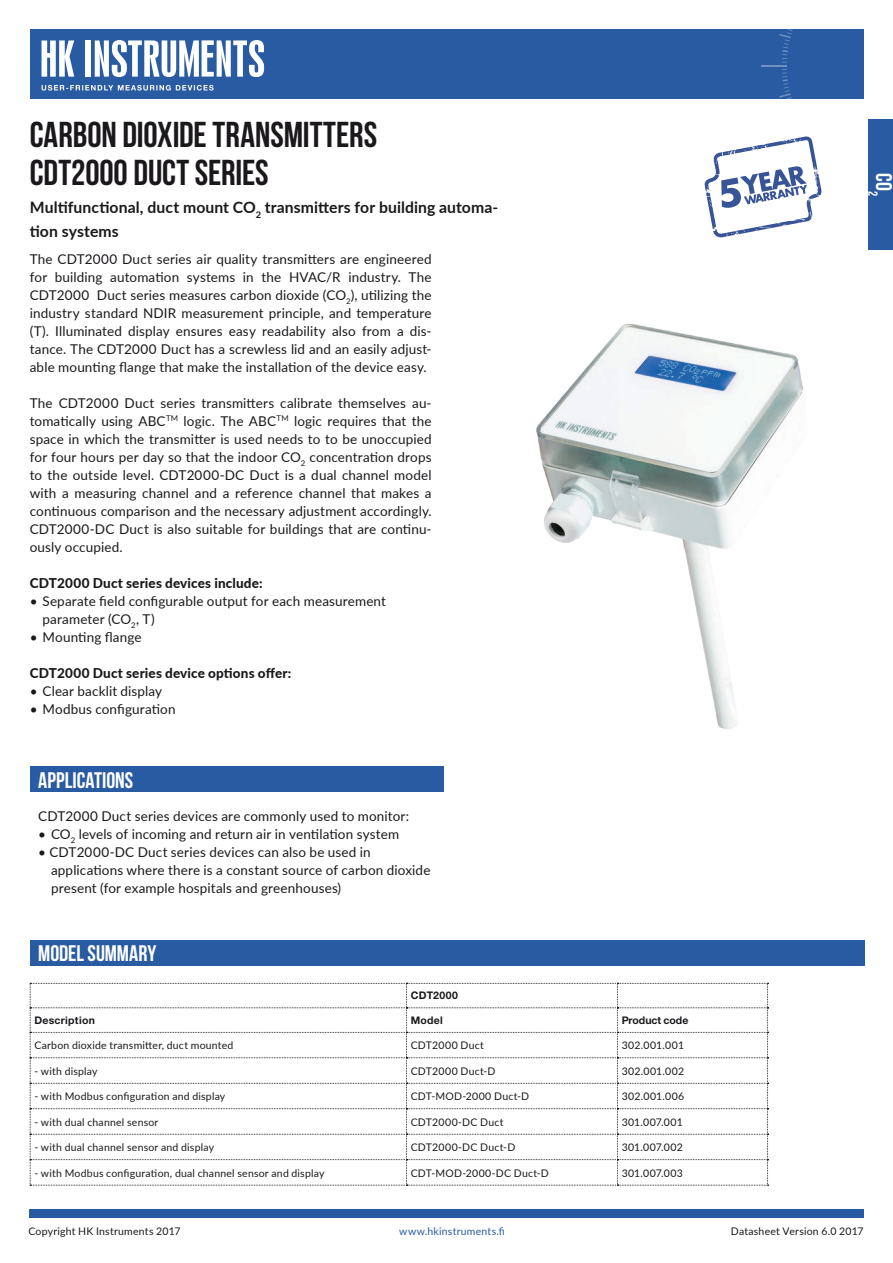
<style>
.page{position:relative;width:893px;height:1263px;background:#fff}
.page>*{position:absolute;margin:0;border:0;box-sizing:border-box;transform-origin:0 0}
.t1{font:700 36px/37.5px "Bebas Neue";letter-spacing:-.005em;color:#1b181c}
.t2{font:700 22.5px "Bebas Neue";color:#fff}
.t3{font:700 15.75px/24px "Lato";letter-spacing:.005em;color:#1b181c}
.t4{font:13.5px/18px "Lato";letter-spacing:.01em;color:#1b181c;text-align:justify}
.t5{font:800 13.5px "Lato";letter-spacing:.01em;color:#1b181c}
.t6{font:10.5px "Lato";letter-spacing:.02em;color:#1b181c}
.t7{font:700 10.5px "Helvetica Neue LT Std";letter-spacing:.025em;color:#1b181c}
.t8{font:10.5px "Lato";letter-spacing:.025em;color:#295ba2}
.t9{font:700 10.5px "Helvetica Neue LT Std";letter-spacing:-.005em;color:#1b181c}
</style>
<div class="page">
<div style="left:30px;top:29px;width:833px;height:70px;background:#295ba2"></div>
<hr style="left:761px;top:65px;width:26px;height:2px;background:#fff">
<svg style="left:779px;top:29px;width:14px;height:34px"></svg>
<div style="left:29px;top:1209px;width:834px;height:8px;background:#295ba2"></div>
<div style="left:85px;top:40px;width:6px;height:37px;background:#fff"></div>
<svg style="left:42px;top:40px;width:32px;height:37px"></svg>
<svg style="left:95px;top:40px;width:169px;height:37px"></svg>
<svg style="left:42px;top:85px;width:172px;height:6px"></svg>
<div style="left:30px;top:766px;width:413px;height:26px;background:#295ba2"></div>
<div style="left:868px;top:119px;width:25px;height:131px;background:#295ba2"></div>
<div style="left:30px;top:940px;width:834px;height:26px;background:#295ba2"></div>
<svg style="left:30px;top:983px;width:739px;height:203px"></svg>
<img style="left:536px;top:324px;width:267px;height:405px">
<svg style="left:705px;top:69px;width:159px;height:169px"></svg>
<h1 class="t1" style="left:30px;top:115px;width:349px">CARBON DIOXIDE TRANSMITTERS<br>CDT2000 DUCT SERIES</h1>
<p class="t3" style="left:30px;top:194px;width:470px">Multifunctional, duct mount CO<sub>2</sub> transmitters for building automa&shy;tion systems</p>
<p class="t4" style="left:30px;top:249px;width:403px">The CDT2000 Duct series air quality transmitters are engineered for building automation systems in the HVAC/R industry. The CDT2000 Duct series measures carbon dioxide (CO<sub>2</sub>), utilizing the industry standard NDIR measurement principle, and temperature (T). Illuminated display ensures easy readability also from a dis&shy;tance. The CDT2000 Duct has a screwless lid and an easily adjust&shy;able mounting flange that make the installation of the device easy.</p>
<p class="t4" style="left:30px;top:393px;width:403px">The CDT2000 Duct series transmitters calibrate themselves au&shy;tomatically using ABC<sup>TM</sup> logic. The ABC<sup>TM</sup> logic requires that the space in which the transmitter is used needs to to be unoccupied for four hours per day so that the indoor CO<sub>2</sub> concentration drops to the outside level. CDT2000-DC Duct is a dual channel model with a measuring channel and a reference channel that makes a continuous comparison and the necessary adjustment accordingly.<br>CDT2000-DC Duct is also suitable for buildings that are continu&shy;ously occupied.</p>
<p class="t5" style="left:30px;top:573px;width:234px">CDT2000 Duct series devices include:</p>
<p class="t4" style="left:43px;top:591px;width:345px;text-indent:-13px">• Separate field configurable output for each measurement parameter (CO<sub>2</sub>, T)</p>
<p class="t4" style="left:30px;top:627px;width:113px">• Mounting flange</p>
<p class="t5" style="left:30px;top:663px;width:263px">CDT2000 Duct series device options offer:</p>
<p class="t4" style="left:30px;top:681px;width:134px">• Clear backlit display</p>
<p class="t4" style="left:30px;top:699px;width:147px">• Modbus configuration</p>
<h2 class="t2" style="left:38px;top:768px;width:96px">APPLICATIONS</h2>
<p class="t4" style="left:38px;top:806px;width:372px">CDT2000 Duct series devices are commonly used to monitor:</p>
<p class="t4" style="left:38px;top:824px;width:362px">• CO<sub>2</sub> levels of incoming and return air in ventilation system</p>
<p class="t4" style="left:51px;top:842px;width:381px;text-align:left;text-indent:-13px">• CDT2000-DC Duct series devices can also be used in applications where there is a constant source of carbon dioxide present (for example hospitals and greenhouses)</p>
<h2 class="t2" style="left:38px;top:941px;width:120px">MODEL SUMMARY</h2>
<p class="t7" style="left:411px;top:989px;width:49px">CDT2000</p>
<p class="t7" style="left:34px;top:1013px;width:62px">Description</p>
<p class="t7" style="left:411px;top:1013px;width:34px">Model</p>
<p class="t9" style="left:622px;top:1013px;width:68px">Product code</p>
<p class="t6" style="left:34px;top:1038px;width:201px">Carbon dioxide transmitter, duct mounted</p>
<p class="t6" style="left:411px;top:1038px;width:75px">CDT2000 Duct</p>
<p class="t6" style="left:622px;top:1038px;width:64px">302.001.001</p>
<p class="t6" style="left:34px;top:1063px;width:65px">- with display</p>
<p class="t6" style="left:411px;top:1063px;width:86px">CDT2000 Duct-D</p>
<p class="t6" style="left:622px;top:1063px;width:64px">302.001.002</p>
<p class="t6" style="left:34px;top:1089px;width:192px">- with Modbus configuration and display</p>
<p class="t6" style="left:411px;top:1089px;width:120px">CDT-MOD-2000 Duct-D</p>
<p class="t6" style="left:622px;top:1089px;width:64px">302.001.006</p>
<p class="t6" style="left:34px;top:1114px;width:126px">- with dual channel sensor</p>
<p class="t6" style="left:411px;top:1114px;width:94px">CDT2000-DC Duct</p>
<p class="t6" style="left:622px;top:1114px;width:63px">301.007.001</p>
<p class="t6" style="left:34px;top:1140px;width:181px">- with dual channel sensor and display</p>
<p class="t6" style="left:411px;top:1140px;width:106px">CDT2000-DC Duct-D</p>
<p class="t6" style="left:622px;top:1140px;width:63px">301.007.002</p>
<p class="t6" style="left:34px;top:1165px;width:292px">- with Modbus configuration, dual channel sensor and display</p>
<p class="t6" style="left:411px;top:1165px;width:140px">CDT-MOD-2000-DC Duct-D</p>
<p class="t6" style="left:622px;top:1165px;width:63px">301.007.003</p>
<h2 class="t2" style="left:896px;top:173px;width:24px;rotate:90deg">CO<sub>2</sub></h2>
<p class="t6" style="left:28px;top:1224px;width:154px">Copyright HK Instruments 2017</p>
<p class="t8" style="left:399px;top:1224px;width:107px">www.hkinstruments.fi</p>
<p class="t6" style="left:731px;top:1224px;width:134px">Datasheet Version 6.0 2017</p>
</div>
